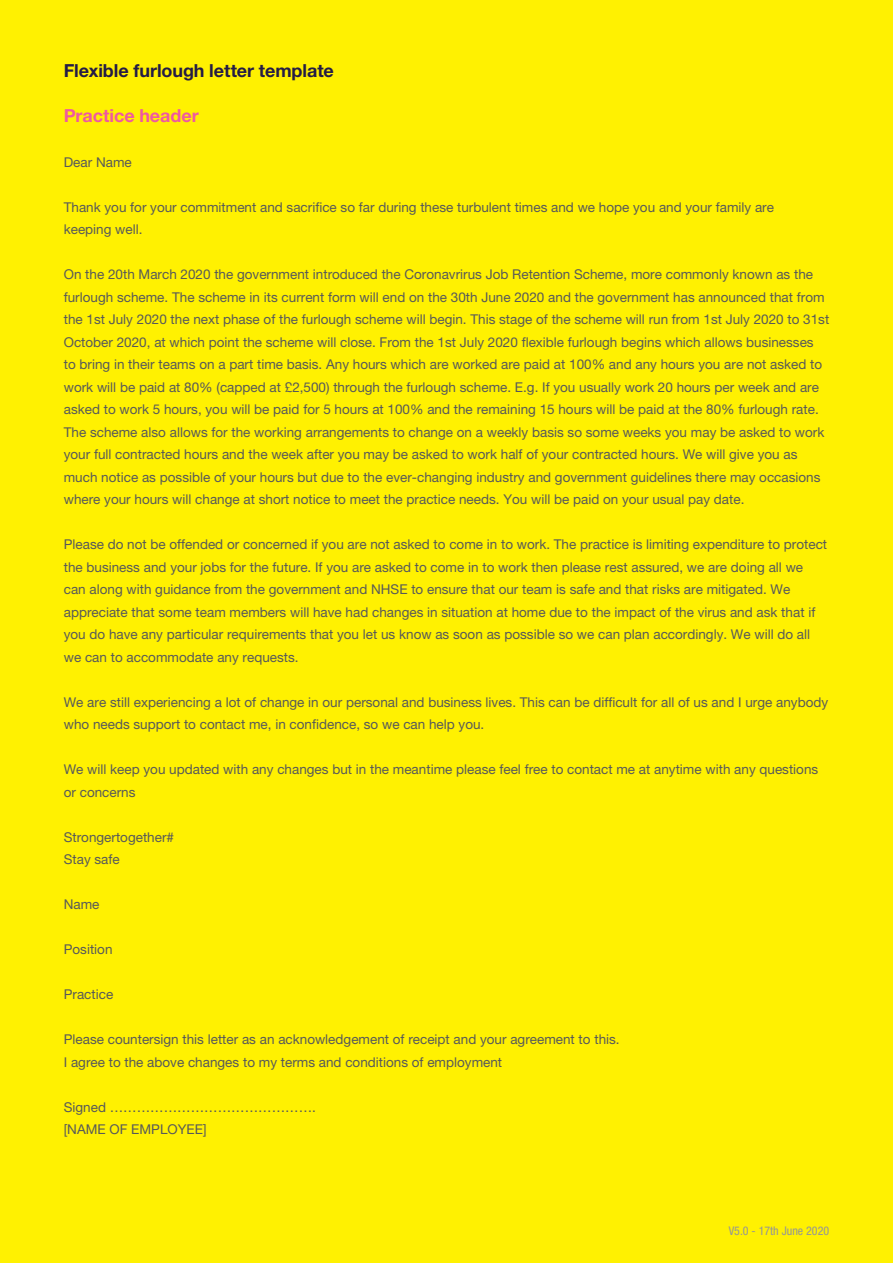
<style>
.page{position:relative;width:893px;height:1263px;background:#fff101}
.page>*{position:absolute;margin:0;border:0;box-sizing:border-box;transform-origin:0 0}
.t1{font:700 18px "Helvetica Neue LT Pro";letter-spacing:-.005em;color:#241c46}
.t2{font:700 18px "Helvetica Neue LT Pro";color:#ef59a1}
.t3{font:13.5px/22.5px "Helvetica Neue LT Pro";color:#57585a}
.t4{font:condensed 12px "Helvetica Neue LT Pro";color:#939598}
</style>
<div class="page">
<p class="t1" style="left:64px;top:59px;width:272px">Flexible furlough letter template</p>
<p class="t2" style="left:64px;top:104px;width:136px">Practice header</p>
<p class="t3" style="left:64px;top:150px;width:70px">Dear Name</p>
<p class="t3" style="left:64px;top:195px;width:712px">Thank you for your commitment and sacrifice so far during these turbulent times and we hope you and your family are</p>
<p class="t3" style="left:64px;top:218px;width:80px">keeping well.</p>
<p class="t3" style="left:64px;top:263px;width:767px">On the 20th March 2020 the government introduced the Coronavrirus Job Retention Scheme, more commonly known as the furlough scheme. The scheme in its current form will end on the 30th June 2020 and the government has announced that from the 1st July 2020 the next phase of the furlough scheme will begin. This stage of the scheme will run from 1st July 2020 to 31st October 2020, at which point the scheme will close. From the 1st July 2020 flexible furlough begins which allows businesses<br>to bring in their teams on a part time basis. Any hours which are worked are paid at 100% and any hours you are not asked to work will be paid at 80% (capped at £2,500) through the furlough scheme. E.g. If you usually work 20 hours per week and are asked to work 5 hours, you will be paid for 5 hours at 100% and the remaining 15 hours will be paid at the 80% furlough rate.<br>The scheme also allows for the working arrangements to change on a weekly basis so some weeks you may be asked to work your full contracted hours and the week after you may be asked to work half of your contracted hours. We will give you as much notice as possible of your hours but due to the ever-changing industry and government guidelines there may occasions where your hours will change at short notice to meet the practice needs. You will be paid on your usual pay date.</p>
<p class="t3" style="left:64px;top:533px;width:765px">Please do not be offended or concerned if you are not asked to come in to work. The practice is limiting expenditure to protect the business and your jobs for the future. If you are asked to come in to work then please rest assured, we are doing all we can along with guidance from the government and NHSE to ensure that our team is safe and that risks are mitigated. We appreciate that some team members will have had changes in situation at home due to the impact of the virus and ask that if you do have any particular requirements that you let us know as soon as possible so we can plan accordingly. We will do all we can to accommodate any requests.</p>
<p class="t3" style="left:64px;top:690px;width:766px">We are still experiencing a lot of change in our personal and business lives. This can be difficult for all of us and I urge anybody who needs support to contact me, in confidence, so we can help you.</p>
<p class="t3" style="left:64px;top:758px;width:756px">We will keep you updated with any changes but in the meantime please feel free to contact me at anytime with any questions or concerns</p>
<p class="t3" style="left:64px;top:825px;width:112px">Strongertogether#</p>
<p class="t3" style="left:64px;top:848px;width:57px">Stay safe</p>
<p class="t3" style="left:64px;top:893px;width:37px">Name</p>
<p class="t3" style="left:64px;top:938px;width:50px">Position</p>
<p class="t3" style="left:64px;top:983px;width:51px">Practice</p>
<p class="t3" style="left:64px;top:1028px;width:557px">Please countersign this letter as an acknowledgement of receipt and your agreement to this.</p>
<p class="t3" style="left:64px;top:1050px;width:440px">I agree to the above changes to my terms and conditions of employment</p>
<p class="t3" style="left:64px;top:1095px;width:254px">Signed ……………………………………….</p>
<p class="t3" style="left:64px;top:1118px;width:144px">[NAME OF EMPLOYEE]</p>
<p class="t4" style="left:729px;top:1224px;width:102px">V5.0 - 17th June 2020</p>
</div>
